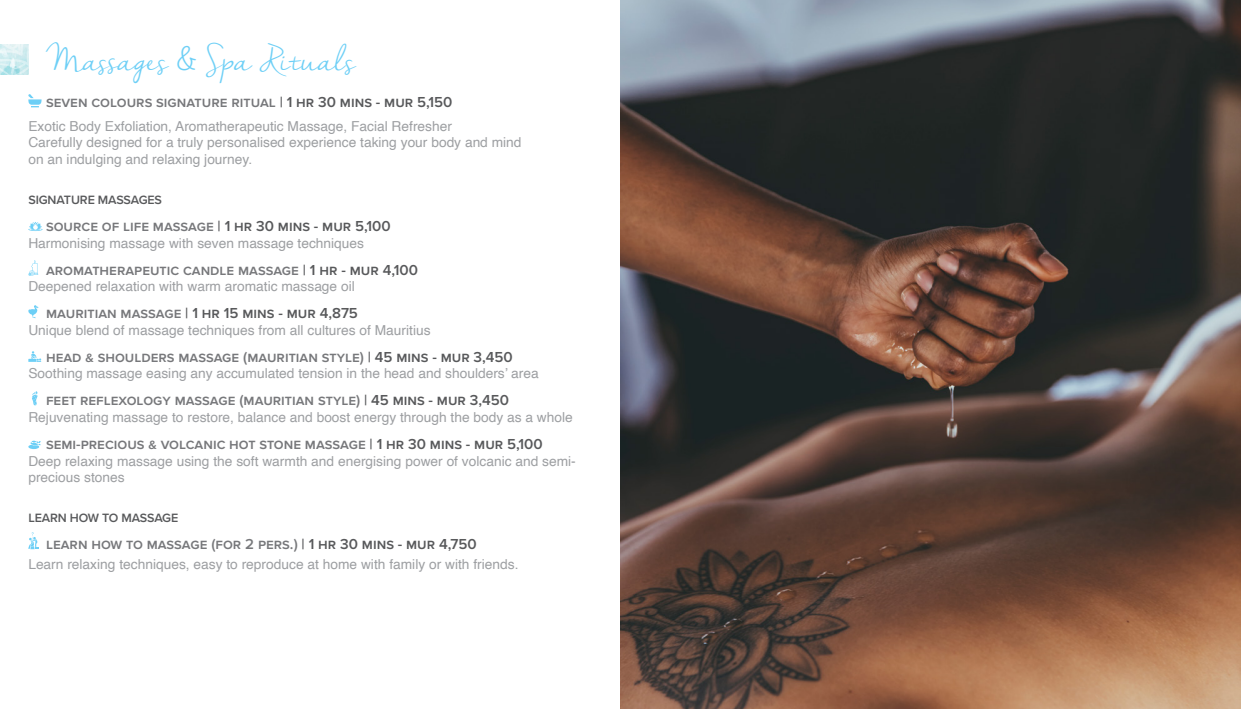
<style>
.page{position:relative;width:1241px;height:709px;background:#fff}
.page>*{position:absolute;margin:0;border:0;box-sizing:border-box;transform-origin:0 0}
.t1{font:31.25px "Nella Sue Demo";color:#6dcff6}
.t2{font:600 15px "Proxima Nova";color:#77787b}
.t3{font:600 15px "Proxima Nova";color:#58595b}
.t4{font:13.75px/16.5px "Helvetica";color:#9d9fa2}
.t5{font:600 12.5px "Proxima Nova";letter-spacing:-.01em;color:#58595b}
.s1{font-family:"Blithe";font-size:37.5px}
.s2{color:#77787b}
.s3{color:#58595b}
</style>
<div class="page">
<img style="left:620px;top:0;width:620px;height:709px">
<svg style="left:0;top:45px;width:28px;height:30px"></svg>
<svg style="left:28px;top:94px;width:14px;height:13px"></svg>
<svg style="left:28px;top:222px;width:15px;height:9px"></svg>
<svg style="left:28px;top:260px;width:10px;height:16px"></svg>
<svg style="left:28px;top:305px;width:10px;height:13px"></svg>
<svg style="left:28px;top:351px;width:13px;height:11px"></svg>
<svg style="left:32px;top:391px;width:6px;height:15px"></svg>
<svg style="left:28px;top:440px;width:13px;height:9px"></svg>
<svg style="left:28px;top:532px;width:11px;height:17px"></svg>
<h1 class="t1" style="left:46px;top:41px;width:310px">Massages <span class="s1">&amp;</span> Spa Rituals</h1>
<p class="t2" style="left:42px;top:91px;width:123px">Seven Colours Sign</p>
<p class="t2" style="left:186px;top:91px;width:53px">ature Ritu</p>
<p class="t3" style="left:260px;top:91px;width:194px"><span class="s2">al</span> | 1 HR 30 MINS - MUR 5,150</p>
<p class="t4" style="left:28px;top:118px;width:494px">Exotic Body Exfoliation, Aromatherapeutic Massage, Facial Refresher<br>Carefully designed for a truly personalised experience taking your body and mind on an indulging and relaxing journey.</p>
<p class="t5" style="left:28px;top:190px;width:135px">SIGNATURE MASSAGES</p>
<p class="t2" style="left:43px;top:215px;width:349px">Source of Li fe Massage <span class="s3">| 1 HR 30 MINS - MUR 5,100</span></p>
<p class="t4" style="left:28px;top:235px;width:337px">Harmonising massage with seven massage techniques</p>
<p class="t2" style="left:38px;top:258px;width:120px">Aromatherapeutic</p>
<p class="t2" style="left:183px;top:258px;width:236px">Candle Massage <span class="s3">| 1 HR - MUR 4,100</span></p>
<p class="t4" style="left:28px;top:278px;width:328px">Deepened relaxation with warm aromatic massage oil</p>
<p class="t3" style="left:46px;top:302px;width:313px"><span class="s2">Mauritian Massage</span> | 1 HR 15 MINS - MUR 4,875</p>
<p class="t4" style="left:28px;top:322px;width:403px">Unique blend of massage techniques from all cultures of Mauritius</p>
<p class="t2" style="left:41px;top:346px;width:473px">H ead &amp; Shoulders Massage (Mauritian style) <span class="s3">| 45 MINS - MUR 3,450</span></p>
<p class="t4" style="left:28px;top:366px;width:512px">Soothing massage easing any accumulated tension in the head and shoulders’ area</p>
<p class="t2" style="left:37px;top:389px;width:473px">Feet Reflexology Massage (Mauritian style) <span class="s3">| 45 MINS - MUR 3,450</span></p>
<p class="t4" style="left:28px;top:409px;width:546px">Rejuvenating massage to restore, balance and boost energy through the body as a whole</p>
<p class="t2" style="left:41px;top:433px;width:171px">Semi-Precious &amp; Volcanic</p>
<p class="t3" style="left:229px;top:433px;width:315px"><span class="s2">Hot Stone Massage</span> | 1 HR 30 MINS - MUR 5,100</p>
<p class="t4" style="left:28px;top:453px;width:549px">Deep relaxing massage using the soft warmth and energising power of volcanic and semi&shy;precious stones</p>
<p class="t5" style="left:28px;top:508px;width:151px">LEARN HOW TO MASSAGE</p>
<p class="t2" style="left:39px;top:533px;width:439px">Learn How To Massage (For 2 Pers.) <span class="s3">| 1 HR 30 MINS - MUR 4,750</span></p>
<p class="t4" style="left:28px;top:556px;width:491px">Learn relaxing techniques, easy to reproduce at home with family or with friends.</p>
</div>
